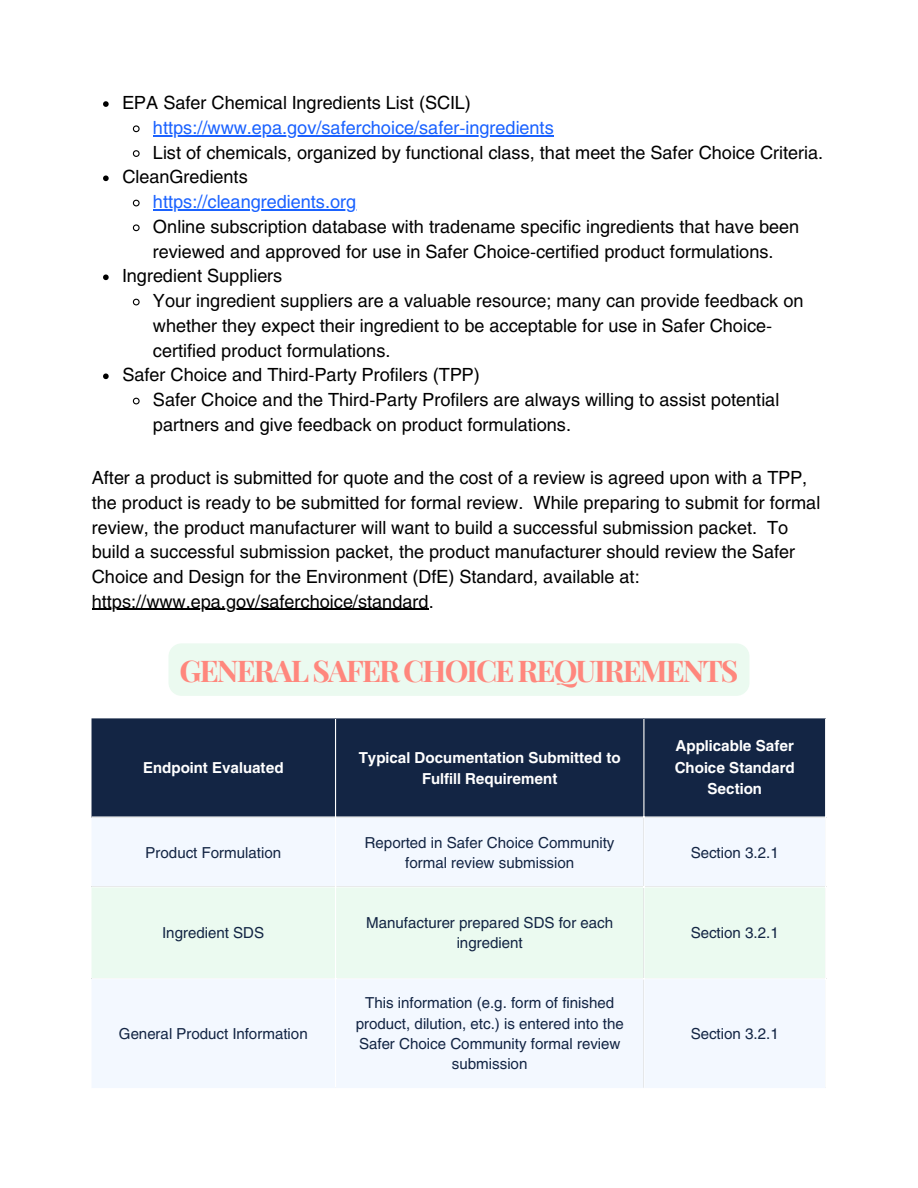
<style>
.page{position:relative;width:918px;height:1188px;background:#fff}
.page>*{position:absolute;margin:0;border:0;box-sizing:border-box;transform-origin:0 0}
.t1{font:700 30px "Playfair Display";letter-spacing:-.06em;color:#ff877d}
.t2{font:18px/24.8px "Helios";color:#000}
.t3{font:18px "Helios";color:#1a62ff}
.t4{font:15px/20.2px "Helios";color:#132544;text-align:center}
.t5{font:700 15px/21.3px "Helios";color:#fff;text-align:center}
</style>
<div class="page">
<svg style="left:103px;top:101px;width:6px;height:6px"></svg>
<svg style="left:132px;top:125px;width:8px;height:8px"></svg>
<hr style="left:153px;top:135px;width:401px;height:1px;background:#1a62ff">
<svg style="left:132px;top:150px;width:8px;height:7px"></svg>
<svg style="left:103px;top:176px;width:6px;height:5px"></svg>
<svg style="left:132px;top:199px;width:8px;height:8px"></svg>
<hr style="left:153px;top:209px;width:203px;height:1px;background:#1a62ff">
<svg style="left:132px;top:224px;width:8px;height:8px"></svg>
<svg style="left:103px;top:274px;width:6px;height:6px"></svg>
<svg style="left:132px;top:298px;width:8px;height:8px"></svg>
<svg style="left:103px;top:374px;width:6px;height:5px"></svg>
<svg style="left:132px;top:397px;width:8px;height:8px"></svg>
<hr style="left:92px;top:609px;width:337px;height:1px;background:#000">
<div style="left:92px;top:719px;width:733px;height:98px;background:#132544"></div>
<div style="left:92px;top:818px;width:733px;height:270px;background:#f3f8ff"></div>
<div style="left:92px;top:887px;width:733px;height:91px;background:#ebfaf0"></div>
<hr style="left:335px;top:719px;width:1px;height:369px;background:#fff">
<hr style="left:643px;top:719px;width:1px;height:369px;background:#fff">
<hr style="left:92px;top:886px;width:734px;height:1px;background:#fff">
<hr style="left:92px;top:978px;width:734px;height:1px;background:#fff">
<div style="left:168px;top:643px;width:581px;height:53px;background:#ebfaf0;border-radius:13px"></div>
<p class="t2" style="left:122px;top:90px;width:350px">EPA Safer Chemical Ingredients List (SCIL)</p>
<p class="t3" style="left:153px;top:116px;width:402px">https://www.epa.gov/saferchoice/safer-ingredients</p>
<p class="t2" style="left:153px;top:139px;width:672px">List of chemicals, organized by functional class, that meet the Safer Choice Criteria.</p>
<p class="t2" style="left:122px;top:164px;width:127px">CleanGredients</p>
<p class="t3" style="left:153px;top:190px;width:205px">https://cleangredients.org</p>
<p class="t2" style="left:153px;top:214px;width:648px">Online subscription database with tradename specific ingredients that have been reviewed and approved for use in Safer Choice-certified product formulations.</p>
<p class="t2" style="left:122px;top:263px;width:162px">Ingredient Suppliers</p>
<p class="t2" style="left:153px;top:288px;width:652px">Your ingredient suppliers are a valuable resource; many can provide feedback on whether they expect their ingredient to be acceptable for use in Safer Choice&shy;certified product formulations.</p>
<p class="t2" style="left:122px;top:362px;width:359px">Safer Choice and Third-Party Profilers (TPP)</p>
<p class="t2" style="left:153px;top:387px;width:628px">Safer Choice and the Third-Party Profilers are always willing to assist potential partners and give feedback on product formulations.</p>
<p class="t2" style="left:92px;top:465px;width:730px">After a product is submitted for quote and the cost of a review is agreed upon with a TPP, the product is ready to be submitted for formal review. While preparing to submit for formal review, the product manufacturer will want to build a successful submission packet. To build a successful submission packet, the product manufacturer should review the Safer Choice and Design for the Environment (DfE) Standard, available at:</p>
<h1 class="t2" style="left:92px;top:588px;width:343px">https://www.epa.gov/saferchoice/standard.</h1>
<h1 class="t1" style="left:180px;top:650px;width:560px">GENERAL SAFER CHOICE REQUIREMENTS</h1>
<p class="t5" style="left:143px;top:756px;width:142px">Endpoint Evaluated</p>
<p class="t5" style="left:359px;top:746px;width:264px">Typical Documentation Submitted to<br>Fulfill Requirement</p>
<p class="t5" style="left:675px;top:735px;width:122px">Applicable Safer<br>Choice Standard<br>Section</p>
<p class="t4" style="left:146px;top:842px;width:137px">Product Formulation</p>
<p class="t4" style="left:365px;top:832px;width:251px">Reported in Safer Choice Community formal review submission</p>
<p class="t4" style="left:691px;top:842px;width:90px">Section 3.2.1</p>
<p class="t4" style="left:163px;top:922px;width:103px">Ingredient SDS</p>
<p class="t4" style="left:366px;top:912px;width:249px">Manufacturer prepared SDS for each ingredient</p>
<p class="t4" style="left:691px;top:922px;width:90px">Section 3.2.1</p>
<p class="t4" style="left:119px;top:1023px;width:190px">General Product Information</p>
<p class="t4" style="left:356px;top:993px;width:270px">This information (e.g. form of finished product, dilution, etc.) is entered into the Safer Choice Community formal review submission</p>
<p class="t4" style="left:691px;top:1023px;width:90px">Section 3.2.1</p>
</div>
